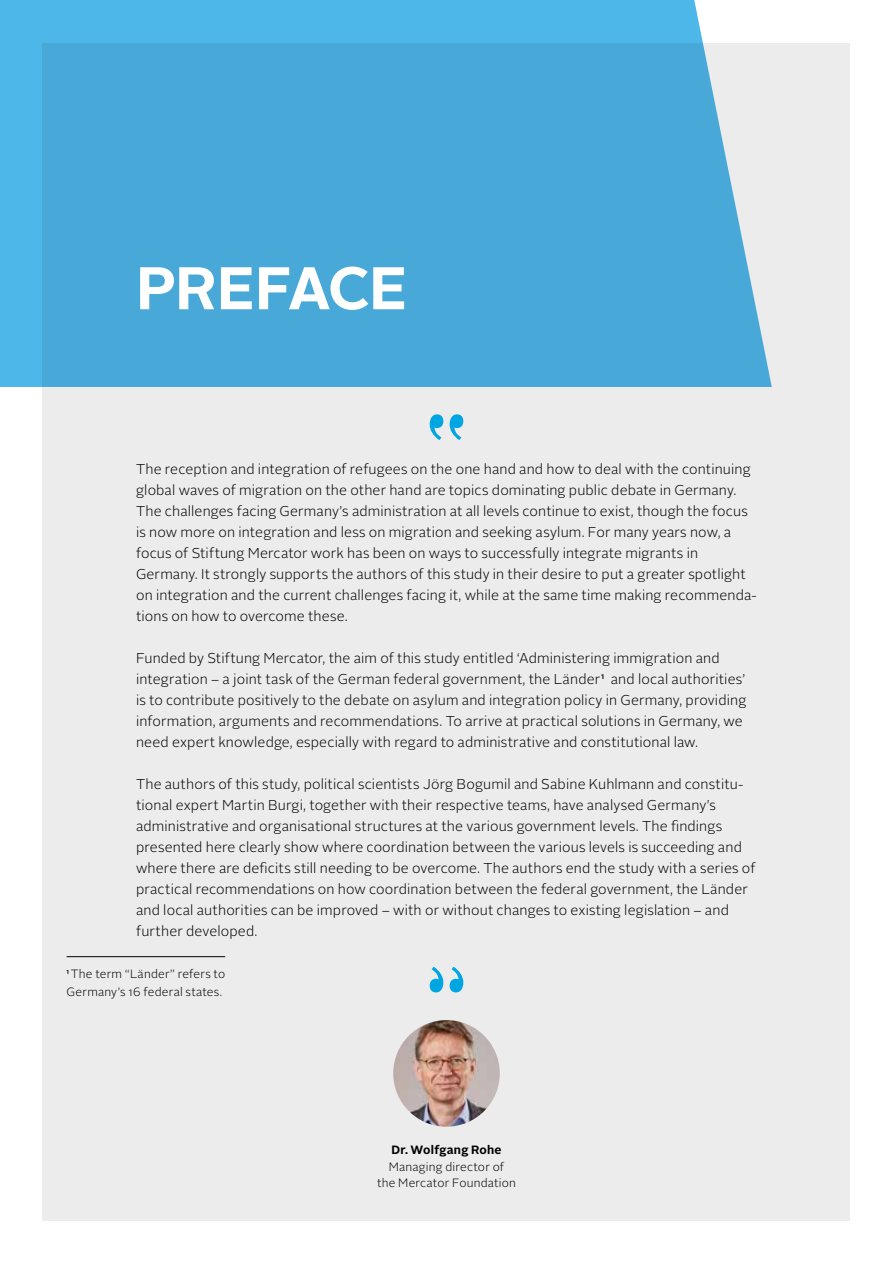
<style>
.page{position:relative;width:893px;height:1263px;background:#fff}
.page>*{position:absolute;margin:0;border:0;box-sizing:border-box;transform-origin:0 0}
.t1{font:700 60px "Alright Sans";letter-spacing:-.025em;color:#fff}
.t2{font:300 14.25px/21px "Alright Sans";letter-spacing:.01em;color:#000}
.t3{font:300 12px/16.5px "Alright Sans";letter-spacing:.015em;color:#000;text-align:center}
.t4{font:700 12px "Alright Sans";letter-spacing:.02em;color:#000}
</style>
<div class="page">
<div style="left:43px;top:43px;width:807px;height:1177px;background:#ececed"></div>
<svg style="left:0;top:0;width:772px;height:387px;background:#51aedb"></svg>
<svg style="left:430px;top:414px;width:33px;height:26px"></svg>
<svg style="left:430px;top:967px;width:33px;height:25px"></svg>
<img style="left:393px;top:1020px;width:107px;height:107px;border-radius:53px">
<hr style="left:67px;top:956px;width:158px;height:1px;background:#000">
<h1 class="t1" style="left:136px;top:246px;width:273px">PREFACE</h1>
<p class="t2" style="left:136px;top:459px;width:622px">The reception and integration of refugees on the one hand and how to deal with the continuing global waves of migration on the other hand are topics dominating public debate in Germany.<br>The challenges facing Germany’s administration at all levels continue to exist, though the focus is now more on integration and less on migration and seeking asylum. For many years now, a focus of Stiftung Mercator work has been on ways to successfully integrate migrants in Germany. It strongly supports the authors of this study in their desire to put a greater spotlight on integration and the current challenges facing it, while at the same time making recommenda&shy;tions on how to overcome these.</p>
<p class="t2" style="left:136px;top:648px;width:612px">Funded by Stiftung Mercator, the aim of this study entitled ‘Administering immigration and integration – a joint task of the German federal government, the Länder<sup>1</sup> and local authorities’ is to contribute positively to the debate on asylum and integration policy in Germany, providing information, arguments and recommendations. To arrive at practical solutions in Germany, we need expert knowledge, especially with regard to administrative and constitutional law.</p>
<p class="t2" style="left:136px;top:774px;width:621px">The authors of this study, political scientists Jörg Bogumil and Sabine Kuhlmann and constitu&shy;tional expert Martin Burgi, together with their respective teams, have analysed Germany’s administrative and organisational structures at the various government levels. The findings presented here clearly show where coordination between the various levels is succeeding and where there are deficits still needing to be overcome. The authors end the study with a series of practical recommendations on how coordination between the federal government, the Länder and local authorities can be improved – with or without changes to existing legislation – and further developed.</p>
<p class="t3" style="left:67px;top:965px;width:160px;line-height:18px;text-align:left"><sup>1</sup> The term “Länder” refers to<br>Germany’s 16 federal states.</p>
<p class="t4" style="left:391px;top:1141px;width:112px">Dr. Wolfgang Rohe</p>
<p class="t3" style="left:377px;top:1158px;width:140px">Managing director of<br>the Mercator Foundation</p>
</div>
